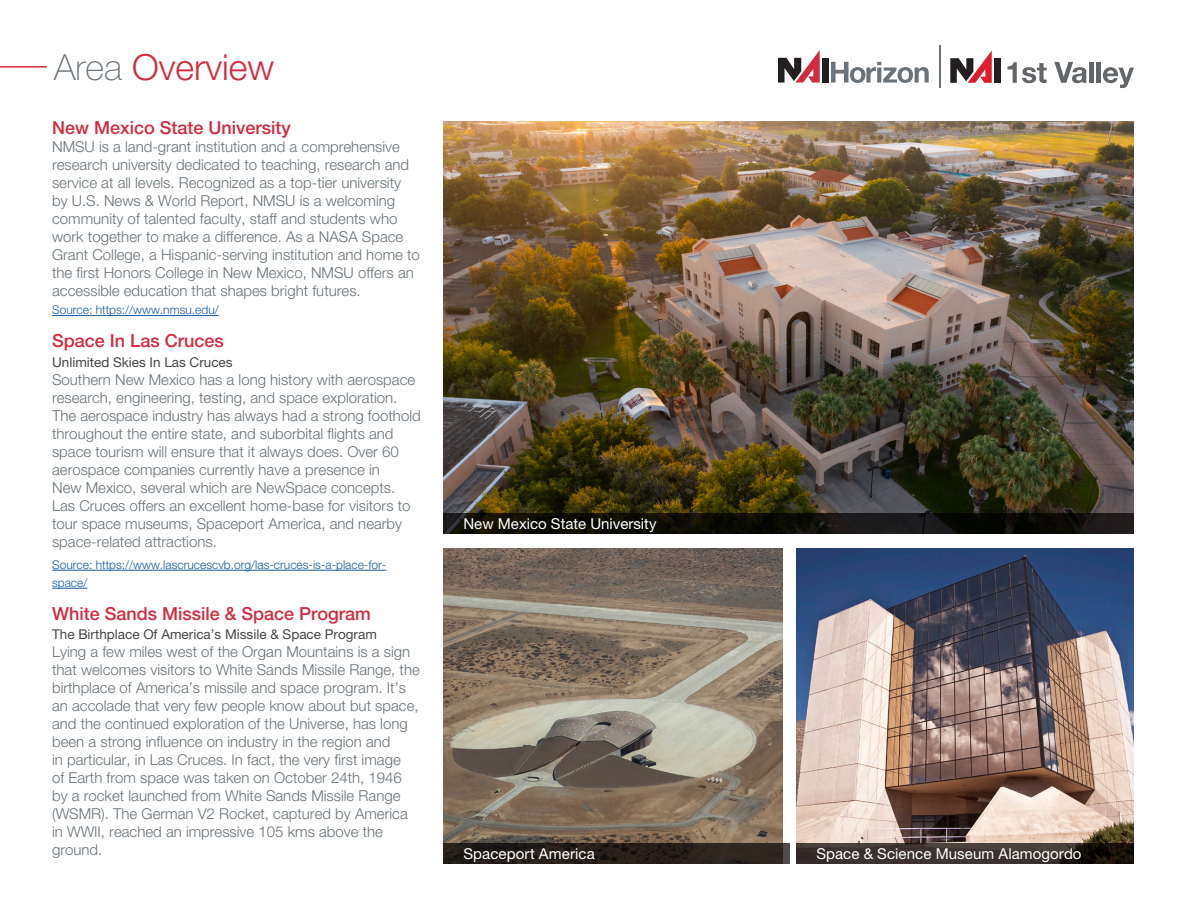
<style>
.page{position:relative;width:1188px;height:918px;background:#fff}
.page>*{position:absolute;margin:0;border:0;box-sizing:border-box;transform-origin:0 0}
.t1{font:300 36px "Helvetica Neue LT Std";color:#d02c40}
.Paragraph_Subheads{font:500 18px "Helvetica Neue LT Std";color:#d02c40}
.Text{font:300 15px/18px "Helvetica Neue LT Std";color:#697379}
.Paragraph_Subheads-2{font:15px "Helvetica Neue LT Std";letter-spacing:.005em;color:#fff}
.Paragraph_Subheads-3{font:13.5px "Helvetica Neue LT Std";color:#464747}
.Text-2{font:300 12px/18px "Helvetica Neue LT Std";color:#175d9e}
.s1{font-weight:100;color:#697379}
</style>
<div class="page">
<hr style="left:0;top:66px;width:47px;height:2px;background:#d02c40">
<div style="left:822px;top:58px;width:6px;height:25px;background:#231f20"></div>
<svg style="left:778px;top:50px;width:42px;height:33px"></svg>
<svg style="left:831px;top:62px;width:98px;height:21px"></svg>
<div style="left:994px;top:58px;width:7px;height:25px;background:#231f20"></div>
<svg style="left:950px;top:51px;width:42px;height:32px"></svg>
<svg style="left:1007px;top:62px;width:40px;height:21px"></svg>
<svg style="left:1054px;top:62px;width:33px;height:21px"></svg>
<hr style="left:1089px;top:62px;width:4px;height:21px;background:#636669">
<hr style="left:1097px;top:62px;width:4px;height:21px;background:#636669">
<svg style="left:1103px;top:67px;width:31px;height:21px"></svg>
<hr style="left:939px;top:45px;width:2px;height:43px;background:#697379">
<img style="left:443px;top:549px;width:339px;height:295px">
<img style="left:796px;top:549px;width:338px;height:295px">
<svg style="left:443px;top:844px;width:347px;height:20px;fill:#292019"></svg>
<svg style="left:796px;top:844px;width:338px;height:20px;fill:#3b3130"></svg>
<hr style="left:52px;top:315px;width:167px;height:1px;background:#175d9e">
<hr style="left:52px;top:570px;width:334px;height:1px;background:#175d9e">
<hr style="left:52px;top:588px;width:35px;height:1px;background:#175d9e">
<img style="left:443px;top:122px;width:691px;height:391px">
<svg style="left:443px;top:513px;width:691px;height:21px;fill:#0e0d03"></svg>
<p class="t1" style="left:54px;top:45px;width:222px"><span class="s1">Area</span> Overview</p>
<p class="Paragraph_Subheads" style="left:52px;top:117px;width:240px">New Mexico State University</p>
<p class="Text" style="left:52px;top:138px;width:369px">NMSU is a land-grant institution and a comprehensive research university dedicated to teaching, research and service at all levels. Recognized as a top-tier university by U.S. News &amp; World Report, NMSU is a welcoming community of talented faculty, staff and students who work together to make a difference. As a NASA Space Grant College, a Hispanic-serving institution and home to the first Honors College in New Mexico, NMSU offers an accessible education that shapes bright futures.</p>
<p class="Text-2" style="left:52px;top:301px;width:168px">Source: https://www.nmsu.edu/</p>
<p class="Paragraph_Subheads" style="left:52px;top:330px;width:173px">Space In Las Cruces</p>
<p class="Paragraph_Subheads-3" style="left:52px;top:354px;width:182px">Unlimited Skies In Las Cruces</p>
<p class="Text" style="left:52px;top:370px;width:370px">Southern New Mexico has a long history with aerospace research, engineering, testing, and space exploration.<br>The aerospace industry has always had a strong foothold throughout the entire state, and suborbital flights and space tourism will ensure that it always does. Over 60 aerospace companies currently have a presence in<br>New Mexico, several which are NewSpace concepts.<br>Las Cruces offers an excellent home-base for visitors to tour space museums, Spaceport America, and nearby space-related attractions.</p>
<p class="Text-2" style="left:52px;top:555px;width:336px">Source: https://www.lascrucescvb.org/las-cruces-is-a-place-for&shy;space/</p>
<p class="Paragraph_Subheads" style="left:52px;top:603px;width:320px">White Sands Missile &amp; Space Program</p>
<p class="Paragraph_Subheads-3" style="left:52px;top:626px;width:326px">The Birthplace Of America’s Missile &amp; Space Program</p>
<p class="Text" style="left:52px;top:643px;width:369px">Lying a few miles west of the Organ Mountains is a sign that welcomes visitors to White Sands Missile Range, the birthplace of America’s missile and space program. It’s an accolade that very few people know about but space, and the continued exploration of the Universe, has long been a strong influence on industry in the region and<br>in particular, in Las Cruces. In fact, the very first image<br>of Earth from space was taken on October 24th, 1946 by a rocket launched from White Sands Missile Range (WSMR). The German V2 Rocket, captured by America in WWII, reached an impressive 105 kms above the ground.</p>
<p class="Paragraph_Subheads-2" style="left:464px;top:514px;width:195px">New Mexico State University</p>
<p class="Paragraph_Subheads-2" style="left:464px;top:845px;width:133px">Spaceport America</p>
<p class="Paragraph_Subheads-2" style="left:816px;top:845px;width:267px">Space &amp; Science Museum Alamogordo</p>
</div>
